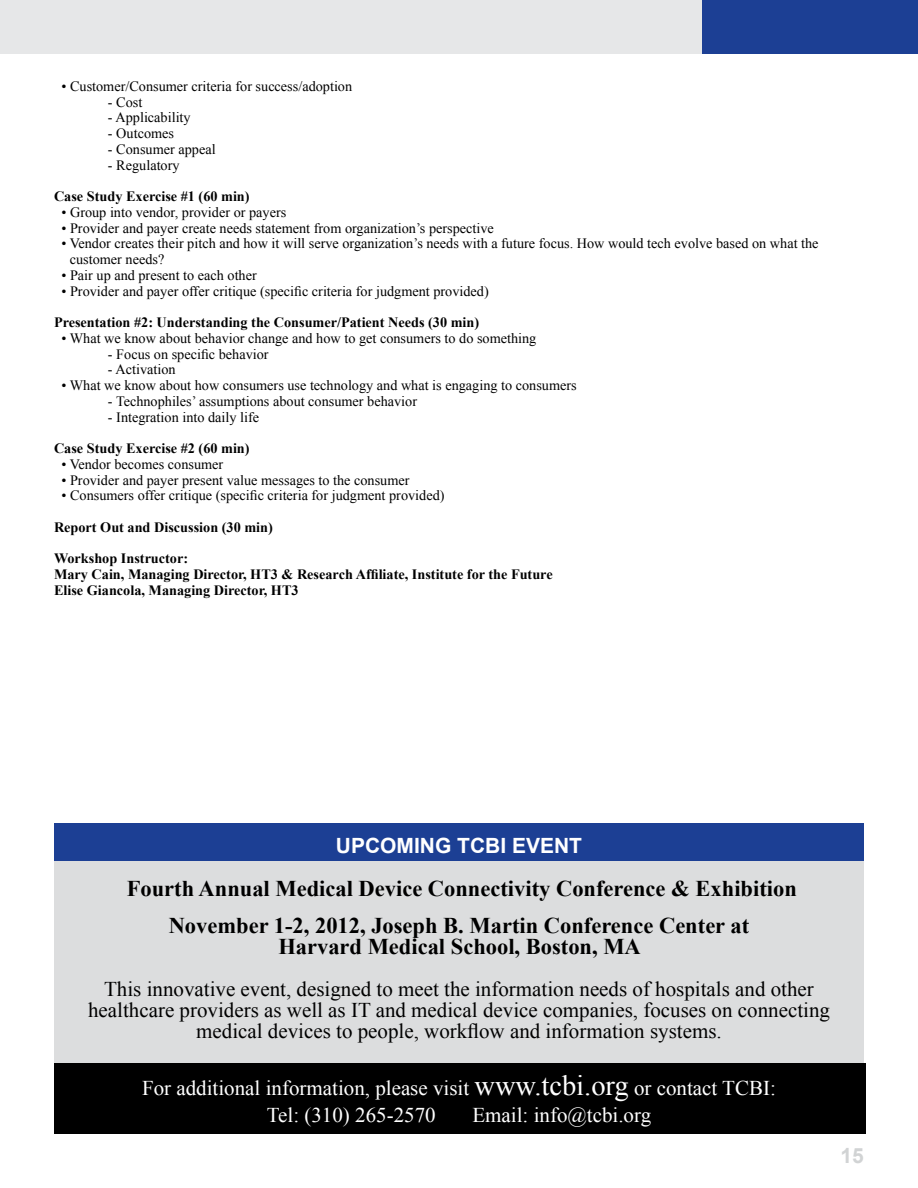
<style>
.page{position:relative;width:918px;height:1188px;background:#fff}
.page>*{position:absolute;margin:0;border:0;box-sizing:border-box;transform-origin:0 0}
.t1{font:700 22.5px/37.5px "Times New Roman";color:#000;text-align:center}
.t2{font:21px/21px "Times New Roman";color:#000;text-align:center}
.t3{font:21px/27px "Times New Roman";color:#fff}
.t4{font:700 21px "Arial";color:#fff}
.t5{font:700 21px "Arial";color:#d1d3d4}
.t6{font:14.25px/15.8px "Times New Roman";color:#000}
.t7{font:700 14.25px/15.8px "Times New Roman";color:#000}
.s1{font-size:28.5px}
</style>
<div class="page">
<div style="left:0;top:0;width:918px;height:54px;background:#e6e7e8"></div>
<div style="left:702px;top:0;width:216px;height:54px;background:#1c3f94"></div>
<div style="left:54px;top:860px;width:810px;height:274px;background:#dcddde"></div>
<div style="left:54px;top:824px;width:810px;height:37px;background:#1c3f94"></div>
<div style="left:54px;top:1064px;width:811px;height:70px;background:#000"></div>
<p class="t6" style="left:61px;top:78px;width:292px">• Customer/Consumer criteria for success/adoption</p>
<p class="t6" style="left:108px;top:94px;width:36px">- Cost</p>
<p class="t6" style="left:108px;top:110px;width:84px">- Applicability</p>
<p class="t6" style="left:108px;top:125px;width:68px">- Outcomes</p>
<p class="t6" style="left:108px;top:141px;width:109px">- Consumer appeal</p>
<p class="t6" style="left:108px;top:157px;width:73px">- Regulatory</p>
<p class="t7" style="left:54px;top:188px;width:197px">Case Study Exercise #1 (60 min)</p>
<p class="t6" style="left:61px;top:204px;width:226px">• Group into vendor, provider or payers</p>
<p class="t6" style="left:61px;top:220px;width:434px">• Provider and payer create needs statement from organization’s perspective</p>
<p class="t6" style="left:70px;top:235px;width:750px;text-indent:-8px">• Vendor creates their pitch and how it will serve organization’s needs with a future focus. How would tech evolve based on what the customer needs?</p>
<p class="t6" style="left:61px;top:267px;width:197px">• Pair up and present to each other</p>
<p class="t6" style="left:61px;top:283px;width:429px">• Provider and payer offer critique (specific criteria for judgment provided)</p>
<p class="t7" style="left:54px;top:314px;width:427px">Presentation #2: Understanding the Consumer/Patient Needs (30 min)</p>
<p class="t6" style="left:61px;top:330px;width:476px">• What we know about behavior change and how to get consumers to do something</p>
<p class="t6" style="left:108px;top:346px;width:162px">- Focus on specific behavior</p>
<p class="t6" style="left:108px;top:361px;width:69px">- Activation</p>
<p class="t6" style="left:61px;top:377px;width:517px">• What we know about how consumers use technology and what is engaging to consumers</p>
<p class="t6" style="left:108px;top:393px;width:311px">- Technophiles’ assumptions about consumer behavior</p>
<p class="t6" style="left:108px;top:409px;width:153px">- Integration into daily life</p>
<p class="t7" style="left:54px;top:440px;width:197px">Case Study Exercise #2 (60 min)</p>
<p class="t6" style="left:61px;top:456px;width:163px">• Vendor becomes consumer</p>
<p class="t6" style="left:61px;top:472px;width:350px">• Provider and payer present value messages to the consumer</p>
<p class="t6" style="left:61px;top:487px;width:385px">• Consumers offer critique (specific criteria for judgment provided)</p>
<p class="t7" style="left:54px;top:519px;width:220px">Report Out and Discussion (30 min)</p>
<p class="t7" style="left:54px;top:550px;width:500px">Workshop Instructor:<br>Mary Cain, Managing Director, HT3 &amp; Research Affiliate, Institute for the Future<br>Elise Giancola, Managing Director, HT3</p>
<h2 class="t4" style="left:336px;top:831px;width:31px">UPCOMING</h2>
<h2 class="t4" style="left:457px;top:831px;width:84px">TCBI EVENT</h2>
<h1 class="t1" style="left:127px;top:869px;width:672px">Fourth Annual Medical Device Connectivity Conference &amp; Exhibition<br>November 1-2, 2012, Joseph B. Martin Conference Center at</h1>
<h1 class="t1" style="left:278px;top:927px;width:364px">Harvard Medical School, Boston, MA</h1>
<h2 class="t2" style="left:88px;top:978px;width:743px">This innovative event, designed to meet the information needs of hospitals and other healthcare providers as well as IT and medical device companies, focuses on connecting medical devices to people, workflow and information systems.</h2>
<h2 class="t3" style="left:267px;top:1074px;width:511px;text-indent:-125px">For additional information, please visit <span class="s1">www.tcbi.org</span> or contact TCBI:<br>Tel: (310) 265-2570</h2>
<h2 class="t3" style="left:472px;top:1101px;width:180px">Email: info@tcbi.org</h2>
<h2 class="t5" style="left:841px;top:1142px;width:25px">15</h2>
</div>
